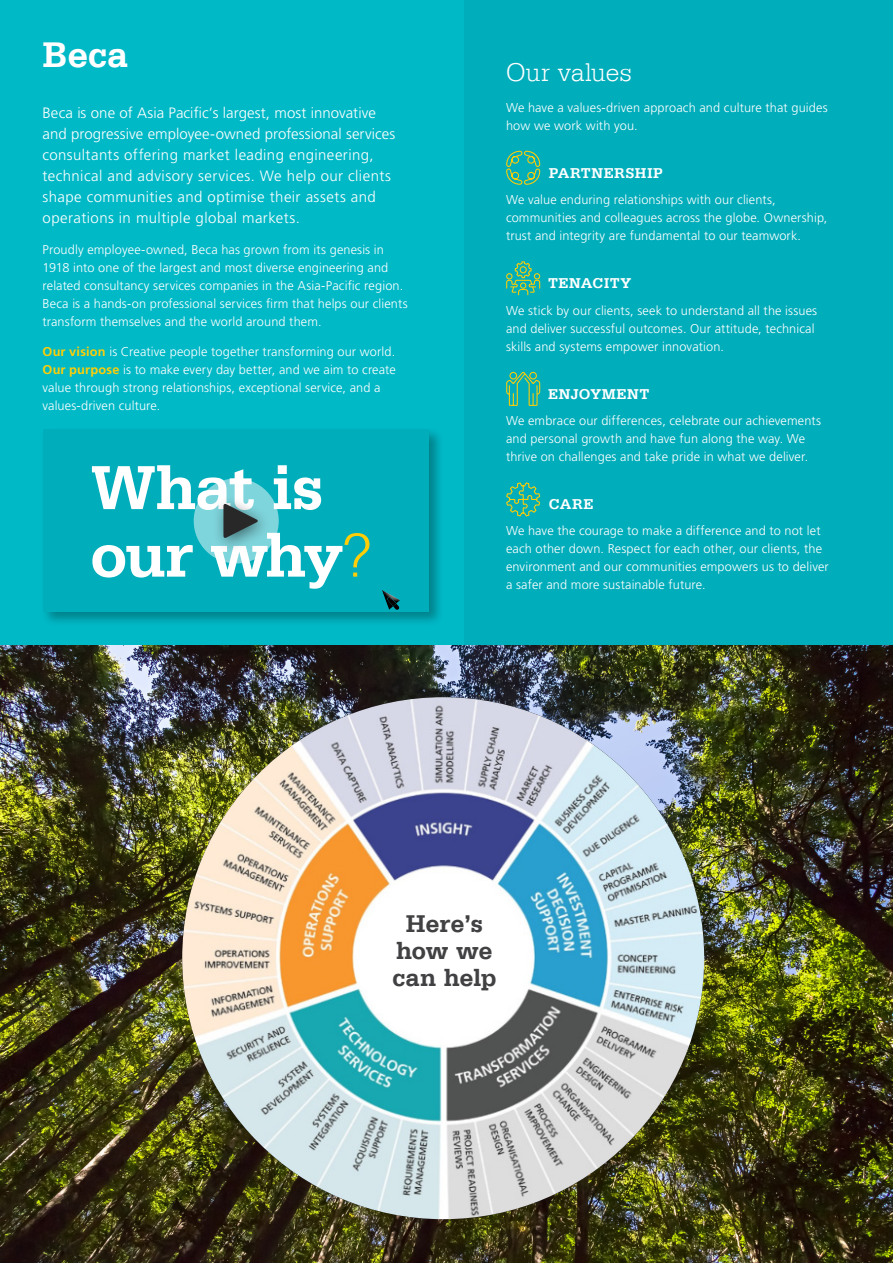
<style>
.page{position:relative;width:893px;height:1263px;background:#fff}
.page>*{position:absolute;margin:0;border:0;box-sizing:border-box;transform-origin:0 0}
.t1{font:700 65.7px/67.5px "Serifa";letter-spacing:-.03em;color:#fff}
.t2{font:700 37.5px "Serifa";color:#fff}
.t3{font:300 27px "Serifa";letter-spacing:.015em;color:#fff}
.t4{font:700 25.5px/27px "Serifa";letter-spacing:-.005em;color:#414042;text-align:center}
.t5{font:300 15px/21px "Frutiger LT Pro";letter-spacing:.025em;color:#fff}
.t6{font:700 15px "Serifa";letter-spacing:.03em;color:#fff}
.t7{font:300 12.75px/18px "Frutiger LT Pro";letter-spacing:.01em;color:#fff}
.s1{font-weight:700;color:#ffce06}
.s2{font-weight:300;color:#ffce06}
</style>
<div class="page">
<img style="left:0;top:644px;width:893px;height:619px">
<img style="left:182px;top:697px;width:522px;height:522px;border-radius:261px">
<div style="left:463px;top:0;width:430px;height:644px;background:#00adbb"></div>
<div style="left:0;top:0;width:463px;height:644px;background:#00b9c7"></div>
<div style="left:40px;top:426px;width:404px;height:202px;background:#000;opacity:.3"></div>
<div style="left:43px;top:429px;width:386px;height:183px;background:#00adbb"></div>
<div style="left:194px;top:478px;width:85px;height:85px;background:#7fd5dc;border-radius:50%"></div>
<div style="left:213px;top:494px;width:61px;height:60px;background:#000;opacity:.5"></div>
<svg style="left:223px;top:503px;width:35px;height:35px"></svg>
<svg style="left:506px;top:372px;width:35px;height:34px"></svg>
<svg style="left:506px;top:261px;width:35px;height:35px"></svg>
<svg style="left:506px;top:150px;width:35px;height:35px"></svg>
<svg style="left:506px;top:482px;width:35px;height:35px"></svg>
<svg style="left:368px;top:590px;width:50px;height:34px"></svg>
<h2 class="t2" style="left:43px;top:33px;width:87px">Beca</h2>
<p class="t5" style="left:43px;top:102px;width:354px">Beca is one of Asia Pacific’s largest, most innovative and progressive employee-owned professional services consultants offering market leading engineering, technical and advisory services. We help our clients shape communities and optimise their assets and operations in multiple global markets.</p>
<p class="t7" style="left:43px;top:240px;width:367px">Proudly employee-owned, Beca has grown from its genesis in 1918 into one of the largest and most diverse engineering and related consultancy services companies in the Asia-Pacific region.<br>Beca is a hands-on professional services firm that helps our clients transform themselves and the world around them.</p>
<p class="t7" style="left:43px;top:343px;width:355px"><span class="s1">Our vision</span> is Creative people together transforming our world.<br><span class="s1">Our purpose</span> is to make every day better, and we aim to create value through strong relationships, exceptional service, and a values-driven culture.</p>
<h1 class="t1" style="left:91px;top:453px;width:283px">What is our why<span class="s2">?</span></h1>
<h3 class="t3" style="left:506px;top:58px;width:127px">Our values</h3>
<p class="t7" style="left:506px;top:99px;width:323px">We have a values-driven approach and culture that guides how we work with you.</p>
<p class="t6" style="left:549px;top:164px;width:116px">PARTNERSHIP</p>
<p class="t7" style="left:506px;top:191px;width:323px">We value enduring relationships with our clients, communities and colleagues across the globe. Ownership, trust and integrity are fundamental to our teamwork.</p>
<p class="t6" style="left:548px;top:275px;width:85px">TENACITY</p>
<p class="t7" style="left:506px;top:301px;width:313px">We stick by our clients, seek to understand all the issues and deliver successful outcomes. Our attitude, technical skills and systems empower innovation.</p>
<p class="t6" style="left:548px;top:385px;width:103px">ENJOYMENT</p>
<p class="t7" style="left:506px;top:412px;width:317px">We embrace our differences, celebrate our achievements and personal growth and have fun along the way. We thrive on challenges and take pride in what we deliver.</p>
<p class="t6" style="left:549px;top:495px;width:46px">CARE</p>
<p class="t7" style="left:506px;top:522px;width:324px">We have the courage to make a difference and to not let each other down. Respect for each other, our clients, the environment and our communities empowers us to deliver a safer and more sustainable future.</p>
<h3 class="t4" style="left:393px;top:910px;width:105px">Here’s how we can help</h3>
</div>
